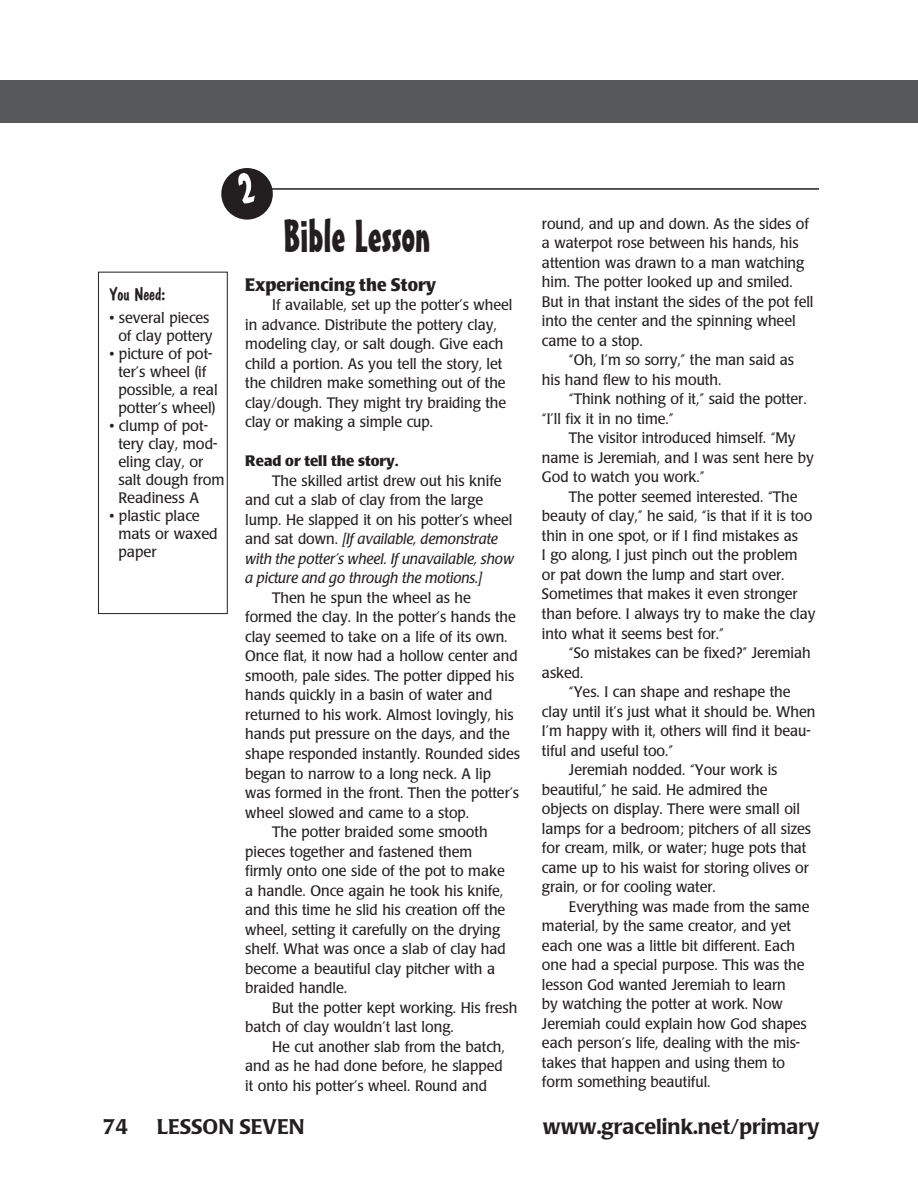
<style>
.page{position:relative;width:918px;height:1202px;background:#fff}
.page>*{position:absolute;margin:0;border:0;box-sizing:border-box;transform-origin:0 0}
.section_title{font:45px "Mister Earl BT";color:#231f20}
.t1{font:500 21px "Poppl Laudatio";color:#231f20}
.subhead{font:700 18px "Poppl Laudatio";color:#231f20;scale:.95 1}
.You_Need_head{font:18px "Dom Casual D";color:#231f20}
.body{font:15px/19.5px "Poppl Laudatio";color:#231f20;scale:.95 1}
.You_Need_items{font:15px/18px "Poppl Laudatio";color:#231f20}
.body-Xindent{font:700 15px "Poppl Laudatio";color:#231f20}
.s1{font-style:italic}
</style>
<div class="page">
<hr style="left:271px;top:188px;width:548px;height:2px;background:#231f20">
<div style="left:0;top:80px;width:891px;height:43px;background:#57585a"></div>
<div style="left:891px;top:80px;width:27px;height:43px;background:#57585a"></div>
<div style="left:98px;top:272px;width:130px;height:342px;border:1px solid #231f20"></div>
<svg style="left:221px;top:168px;width:52px;height:51px"></svg>
<p class="You_Need_head" style="left:109px;top:284px;width:58px">You Need:</p>
<p class="You_Need_items" style="left:109px;top:309px;width:105px;text-align:right">• several pieces of clay pottery</p>
<p class="You_Need_items" style="left:118px;top:345px;width:101px;text-indent:-9px">• picture of pot&shy;ter’s wheel (if possible, a real potter’s wheel)</p>
<p class="You_Need_items" style="left:118px;top:417px;width:108px;text-indent:-9px">• clump of pot&shy;tery clay, mod&shy;eling clay, or salt dough from<br>Readiness A</p>
<p class="You_Need_items" style="left:118px;top:507px;width:101px;text-indent:-9px">• plastic place mats or waxed paper</p>
<p class="section_title" style="left:283px;top:208px;width:149px">Bible Lesson</p>
<p class="subhead" style="left:245px;top:274px;width:203px">Experiencing the Story</p>
<p class="body" style="left:245px;top:296px;width:283px;text-indent:27px">If available, set up the potter’s wheel in advance. Distribute the pottery clay, modeling clay, or salt dough. Give each child a portion. As you tell the story, let the children make something out of the clay/dough. They might try braiding the clay or making a simple cup.</p>
<p class="body-Xindent" style="left:245px;top:453px;width:154px">Read or tell the story.</p>
<p class="body" style="left:245px;top:471px;width:284px;text-indent:27px">The skilled artist drew out his knife and cut a slab of clay from the large lump. He slapped it on his potter’s wheel and sat down. <span class="s1">[If available, demonstrate with the potter’s wheel. If unavailable, show a picture and go through the motions.]</span></p>
<p class="body" style="left:245px;top:588px;width:291px;text-indent:27px">Then he spun the wheel as he formed the clay. In the potter’s hands the clay seemed to take on a life of its own.<br>Once flat, it now had a hollow center and smooth, pale sides. The potter dipped his hands quickly in a basin of water and returned to his work. Almost lovingly, his hands put pressure on the days, and the shape responded instantly. Rounded sides began to narrow to a long neck. A lip was formed in the front. Then the potter’s wheel slowed and came to a stop.</p>
<p class="body" style="left:245px;top:822px;width:276px;text-indent:27px">The potter braided some smooth pieces together and fastened them firmly onto one side of the pot to make a handle. Once again he took his knife, and this time he slid his creation off the wheel, setting it carefully on the drying shelf. What was once a slab of clay had become a beautiful clay pitcher with a braided handle.</p>
<p class="body" style="left:245px;top:998px;width:288px;text-indent:27px">But the potter kept working. His fresh batch of clay wouldn’t last long.</p>
<p class="body" style="left:245px;top:1037px;width:275px;text-indent:27px">He cut another slab from the batch, and as he had done before, he slapped it onto his potter’s wheel. Round and</p>
<p class="body" style="left:542px;top:214px;width:287px">round, and up and down. As the sides of a waterpot rose between his hands, his attention was drawn to a man watching him. The potter looked up and smiled.<br>But in that instant the sides of the pot fell into the center and the spinning wheel came to a stop.</p>
<p class="body" style="left:542px;top:351px;width:267px;text-indent:27px">“Oh, I’m so sorry,” the man said as his hand flew to his mouth.</p>
<p class="body" style="left:542px;top:390px;width:280px;text-indent:27px">“Think nothing of it,” said the potter. “I’ll fix it in no time.”</p>
<p class="body" style="left:542px;top:429px;width:288px;text-indent:27px">The visitor introduced himself. “My name is Jeremiah, and I was sent here by<br>God to watch you work.”</p>
<p class="body" style="left:542px;top:487px;width:289px;text-indent:27px">The potter seemed interested. “The beauty of clay,” he said, “is that if it is too thin in one spot, or if I find mistakes as<br>I go along, I just pinch out the problem<br>or pat down the lump and start over.<br>Sometimes that makes it even stronger than before. I always try to make the clay into what it seems best for.”</p>
<p class="body" style="left:542px;top:643px;width:284px;text-indent:27px">“So mistakes can be fixed?” Jeremiah asked.</p>
<p class="body" style="left:542px;top:682px;width:289px;text-indent:27px">“Yes. I can shape and reshape the clay until it’s just what it should be. When I’m happy with it, others will find it beau&shy;tiful and useful too.”</p>
<p class="body" style="left:542px;top:760px;width:285px;text-indent:27px">Jeremiah nodded. “Your work is beautiful,” he said. He admired the objects on display. There were small oil lamps for a bedroom; pitchers of all sizes for cream, milk, or water; huge pots that came up to his waist for storing olives or grain, or for cooling water.</p>
<p class="body" style="left:542px;top:897px;width:283px;text-indent:27px">Everything was made from the same material, by the same creator, and yet each one was a little bit different. Each one had a special purpose. This was the lesson God wanted Jeremiah to learn<br>by watching the potter at work. Now Jeremiah could explain how God shapes each person’s life, dealing with the mis&shy;takes that happen and using them to form something beautiful.</p>
<p class="t1" style="left:103px;top:1115px;width:27px">74</p>
<p class="t1" style="left:157px;top:1115px;width:149px">LESSON SEVEN</p>
<p class="t1" style="left:543px;top:1115px;width:278px">www.gracelink.net/primary</p>
</div>
